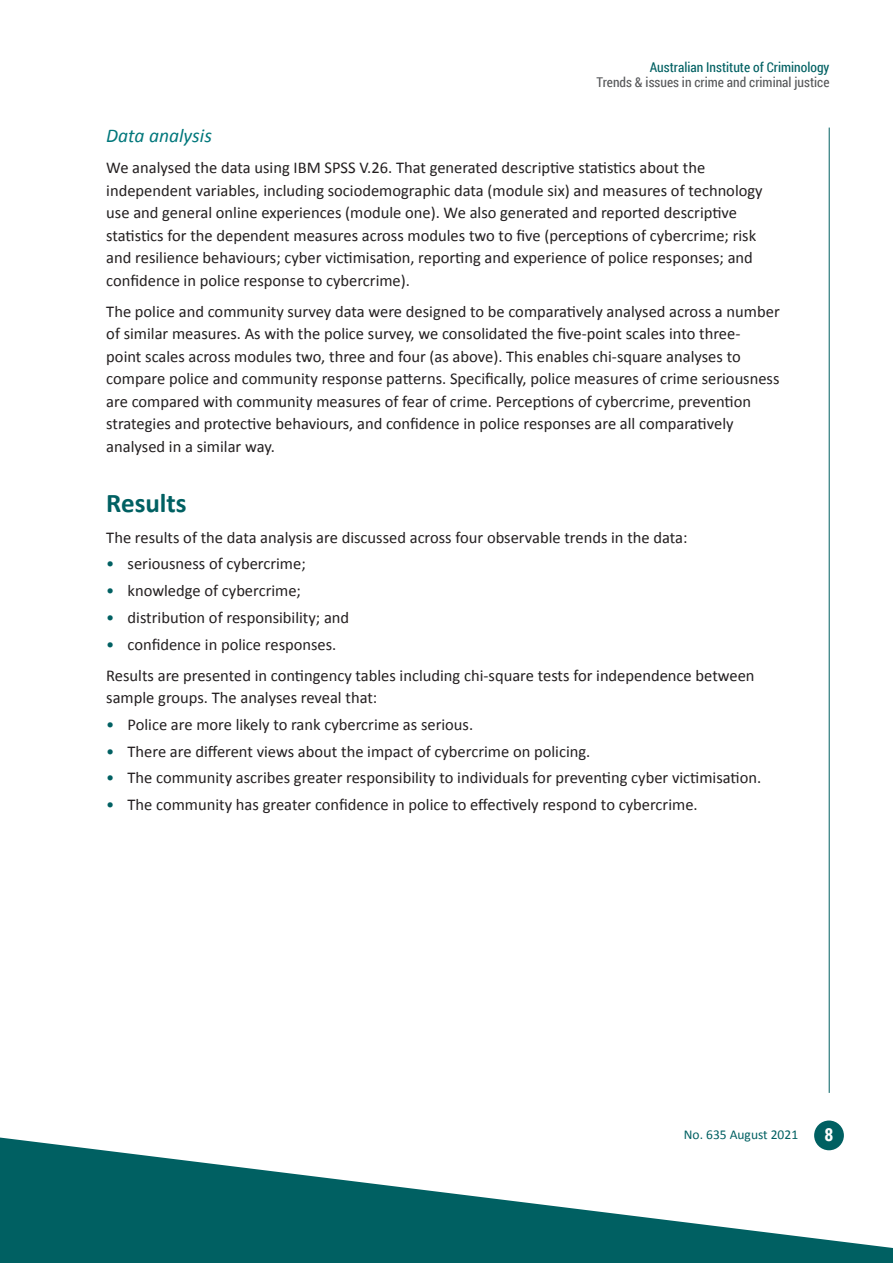
<style>
.page{position:relative;width:893px;height:1263px;background:#fff}
.page>*{position:absolute;margin:0;border:0;box-sizing:border-box;transform-origin:0 0}
.t1{font:700 27px "Calibri";color:#006062}
.t2{font:italic 19.5px "Calibri";color:#00777b}
.t3{font:700 18px "Roboto Condensed";color:#fff}
.body{font:16.5px/22.5px "Calibri";color:#231f20}
.t4{font:13.5px "Roboto Condensed";color:#57585a}
.t5{font:13.5px "Roboto Condensed";color:#006062}
.t6{font:13.5px "Calibri";color:#006062}
.s1{color:#006062}
</style>
<div class="page">
<hr style="left:829px;top:128px;width:1px;height:965px;background:#006062">
<div style="left:814px;top:1120px;width:30px;height:30px;background:#006062;border-radius:50%"></div>
<svg style="left:0;top:1137px;width:893px;height:126px;fill:#006062"></svg>
<p class="t5" style="left:650px;top:58px;width:181px">Australian Institute of Criminology</p>
<p class="t4" style="left:597px;top:73px;width:234px">Trends &amp; issues in crime and criminal justice</p>
<h3 class="t2" style="left:106px;top:122px;width:107px">Data analysis</h3>
<p class="body" style="left:106px;top:157px;width:658px">We analysed the data using IBM SPSS V.26. That generated descriptive statistics about the independent variables, including sociodemographic data (module six) and measures of technology use and general online experiences (module one). We also generated and reported descriptive statistics for the dependent measures across modules two to five (perceptions of cybercrime; risk and resilience behaviours; cyber victimisation, reporting and experience of police responses; and confidence in police response to cybercrime).</p>
<p class="body" style="left:106px;top:300px;width:675px">The police and community survey data were designed to be comparatively analysed across a number of similar measures. As with the police survey, we consolidated the five-point scales into three&shy;point scales across modules two, three and four (as above). This enables chi-square analyses to compare police and community response patterns. Specifically, police measures of crime seriousness are compared with community measures of fear of crime. Perceptions of cybercrime, prevention strategies and protective behaviours, and confidence in police responses are all comparatively analysed in a similar way.</p>
<h1 class="t1" style="left:106px;top:485px;width:82px">Results</h1>
<p class="body" style="left:106px;top:526px;width:583px">The results of the data analysis are discussed across four observable trends in the data:</p>
<p class="body" style="left:106px;top:553px;width:201px"><span class="s1">•</span> seriousness of cybercrime;</p>
<p class="body" style="left:106px;top:579px;width:196px"><span class="s1">•</span> knowledge of cybercrime;</p>
<p class="body" style="left:106px;top:606px;width:244px"><span class="s1">•</span> distribution of responsibility; and</p>
<p class="body" style="left:106px;top:633px;width:232px"><span class="s1">•</span> confidence in police responses.</p>
<p class="body" style="left:106px;top:664px;width:650px">Results are presented in contingency tables including chi-square tests for independence between sample groups. The analyses reveal that:</p>
<p class="body" style="left:106px;top:713px;width:368px"><span class="s1">•</span> Police are more likely to rank cybercrime as serious.</p>
<p class="body" style="left:106px;top:740px;width:486px"><span class="s1">•</span> There are different views about the impact of cybercrime on policing.</p>
<p class="body" style="left:106px;top:767px;width:656px"><span class="s1">•</span> The community ascribes greater responsibility to individuals for preventing cyber victimisation.</p>
<p class="body" style="left:106px;top:793px;width:593px"><span class="s1">•</span> The community has greater confidence in police to effectively respond to cybercrime.</p>
<p class="t6" style="left:684px;top:1126px;width:116px">No. 635 August 2021</p>
<p class="t3" style="left:824px;top:1122px;width:10px">8</p>
</div>
